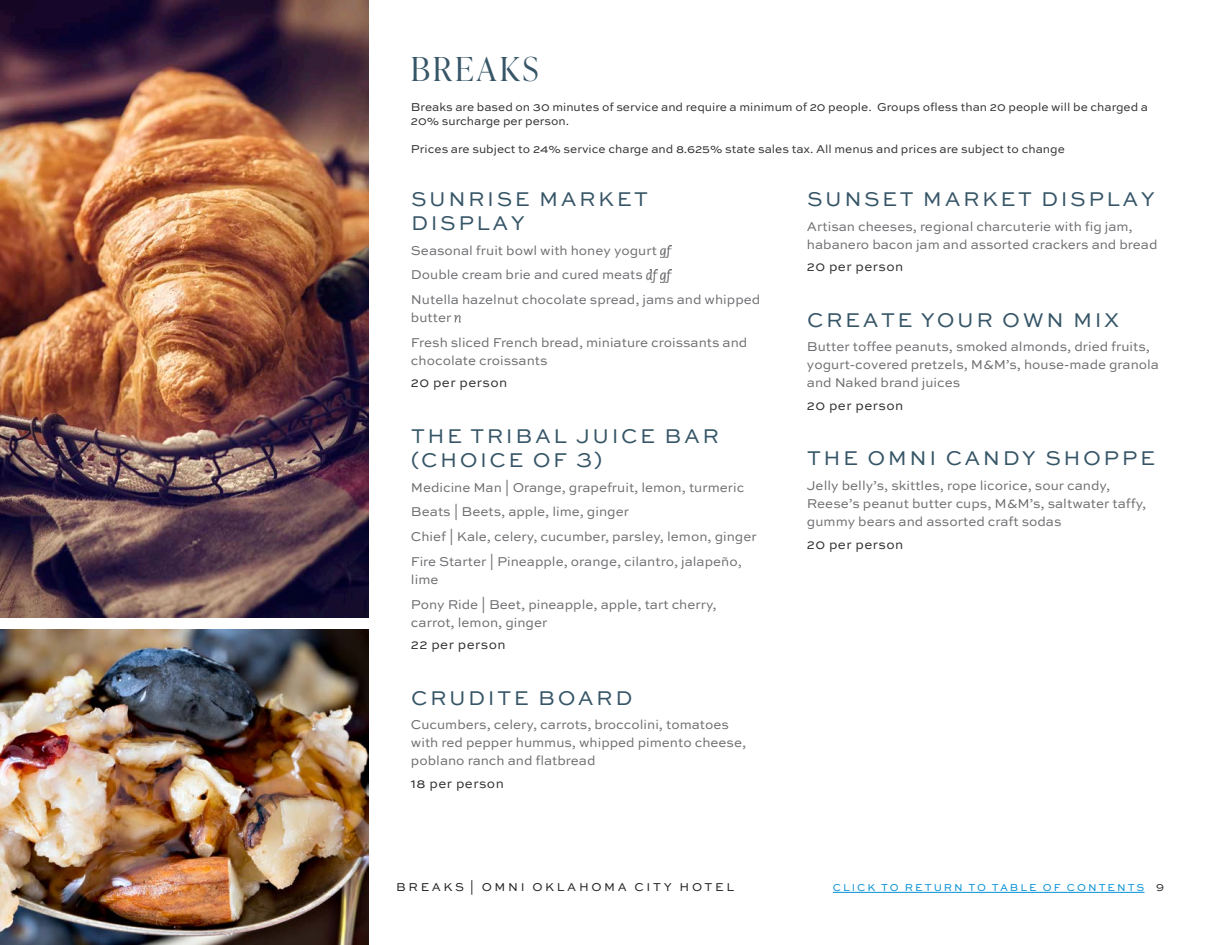
<style>
.page{position:relative;width:1215px;height:945px;background:#fff}
.page>*{position:absolute;margin:0;border:0;box-sizing:border-box;transform-origin:0 0}
.SECTION{font:300 33px "Ivy Presto Display";letter-spacing:.1em;color:#365567}
.SUB_SECTION_GOLD_ITE{font:21px/24px "Sweet Sans Pro";letter-spacing:.12em;color:#365567}
.DESCRIPTION{font:13.5px/18px "Sweet Sans Pro";color:#6c6d70}
.PRICE{font:13.5px "Sweet Sans Pro";letter-spacing:.03em;color:#312f30}
.DESCRIPTION-2{font:13.5px/18px "Sweet Sans Pro";letter-spacing:-.03em;color:#6c6d70}
.SECTION_NOTE{font:12px/14.2px "Sweet Sans Pro";color:#312f30}
.FOOTER_HOTEL{font:12px "Sweet Sans Pro";letter-spacing:.22em;color:#231f20}
.FOOTER_SECTION{font:12px "Sweet Sans Pro";letter-spacing:.22em;color:#231f20}
.RETURN_TOC___PAGES{font:10.5px "Sweet Sans Pro";letter-spacing:.19em;color:#008fd5}
.RETURN_TOC___PAGES-2{font:10.5px "Sweet Sans Pro";color:#231f20}
</style>
<div class="page">
<hr style="left:833px;top:892px;width:311px;height:1px;background:#008fd5">
<img style="left:0;top:0;width:369px;height:618px">
<img style="left:0;top:630px;width:369px;height:315px">
<svg style="left:660px;top:245px;width:11px;height:13px"></svg>
<svg style="left:646px;top:270px;width:26px;height:12px"></svg>
<svg style="left:455px;top:315px;width:6px;height:8px"></svg>
<p class="SECTION" style="left:411px;top:45px;width:129px">BREAKS</p>
<p class="SECTION_NOTE" style="left:411px;top:100px;width:739px">Breaks are based on 30 minutes of service and require a minimum of 20 people. Groups ofless than 20 people will be charged a<br>20% surcharge per person.</p>
<p class="SECTION_NOTE" style="left:411px;top:142px;width:655px">Prices are subject to 24% service charge and 8.625% state sales tax. All menus and prices are subject to change</p>
<p class="SUB_SECTION_GOLD_ITE" style="left:411px;top:186px;width:238px">SUNRISE MARKET<br>DISPLAY</p>
<p class="DESCRIPTION" style="left:411px;top:241px;width:248px">Seasonal fruit bowl with honey yogurt</p>
<p class="DESCRIPTION" style="left:411px;top:265px;width:234px">Double cream brie and cured meats</p>
<p class="DESCRIPTION" style="left:411px;top:290px;width:351px">Nutella hazelnut chocolate spread, jams and whipped butter</p>
<p class="DESCRIPTION-2" style="left:411px;top:333px;width:338px">Fresh sliced French bread, miniature croissants and chocolate croissants</p>
<p class="PRICE" style="left:411px;top:373px;width:98px">20 per person</p>
<p class="SUB_SECTION_GOLD_ITE" style="left:411px;top:423px;width:309px">THE TRIBAL JUICE BAR (CHOICE OF 3)</p>
<p class="DESCRIPTION" style="left:411px;top:478px;width:335px">Medicine Man | Orange, grapefruit, lemon, turmeric</p>
<p class="DESCRIPTION" style="left:411px;top:502px;width:220px">Beats | Beets, apple, lime, ginger</p>
<p class="DESCRIPTION" style="left:411px;top:527px;width:347px">Chief | Kale, celery, cucumber, parsley, lemon, ginger</p>
<p class="DESCRIPTION" style="left:411px;top:552px;width:332px">Fire Starter | Pineapple, orange, cilantro, jalapeño, lime</p>
<p class="DESCRIPTION" style="left:411px;top:595px;width:307px">Pony Ride | Beet, pineapple, apple, tart cherry, carrot, lemon, ginger</p>
<p class="PRICE" style="left:411px;top:635px;width:96px">22 per person</p>
<p class="SUB_SECTION_GOLD_ITE" style="left:411px;top:685px;width:223px">CRUDITE BOARD</p>
<p class="DESCRIPTION" style="left:411px;top:715px;width:337px">Cucumbers, celery, carrots, broccolini, tomatoes with red pepper hummus, whipped pimento cheese, poblano ranch and flatbread</p>
<p class="PRICE" style="left:411px;top:774px;width:94px">18 per person</p>
<p class="FOOTER_SECTION" style="left:396px;top:879px;width:70px">BREAKS</p>
<p class="FOOTER_HOTEL" style="left:470px;top:879px;width:266px">| OMNI OKLAHOMA CITY HOTEL</p>
<p class="SUB_SECTION_GOLD_ITE" style="left:807px;top:186px;width:349px">SUNSET MARKET DISPLAY</p>
<p class="DESCRIPTION" style="left:807px;top:217px;width:352px">Artisan cheeses, regional charcuterie with fig jam, habanero bacon jam and assorted crackers and bread</p>
<p class="PRICE" style="left:807px;top:257px;width:98px">20 per person</p>
<p class="SUB_SECTION_GOLD_ITE" style="left:807px;top:307px;width:314px">CREATE YOUR OWN MIX</p>
<p class="DESCRIPTION" style="left:807px;top:337px;width:354px">Butter toffee peanuts, smoked almonds, dried fruits, yogurt-covered pretzels, M&amp;M’s, house-made granola and Naked brand juices</p>
<p class="PRICE" style="left:807px;top:396px;width:98px">20 per person</p>
<p class="SUB_SECTION_GOLD_ITE" style="left:807px;top:446px;width:349px">THE OMNI CANDY SHOPPE</p>
<p class="DESCRIPTION" style="left:807px;top:476px;width:341px">Jelly belly’s, skittles, rope licorice, sour candy,<br>Reese’s peanut butter cups, M&amp;M’s, saltwater taffy, gummy bears and assorted craft sodas</p>
<p class="PRICE" style="left:807px;top:534px;width:98px">20 per person</p>
<p class="RETURN_TOC___PAGES" style="left:833px;top:880px;width:313px">CLICK TO RETURN TO TABLE OF CONTENTS</p>
<p class="RETURN_TOC___PAGES-2" style="left:1156px;top:880px;width:9px">9</p>
</div>
